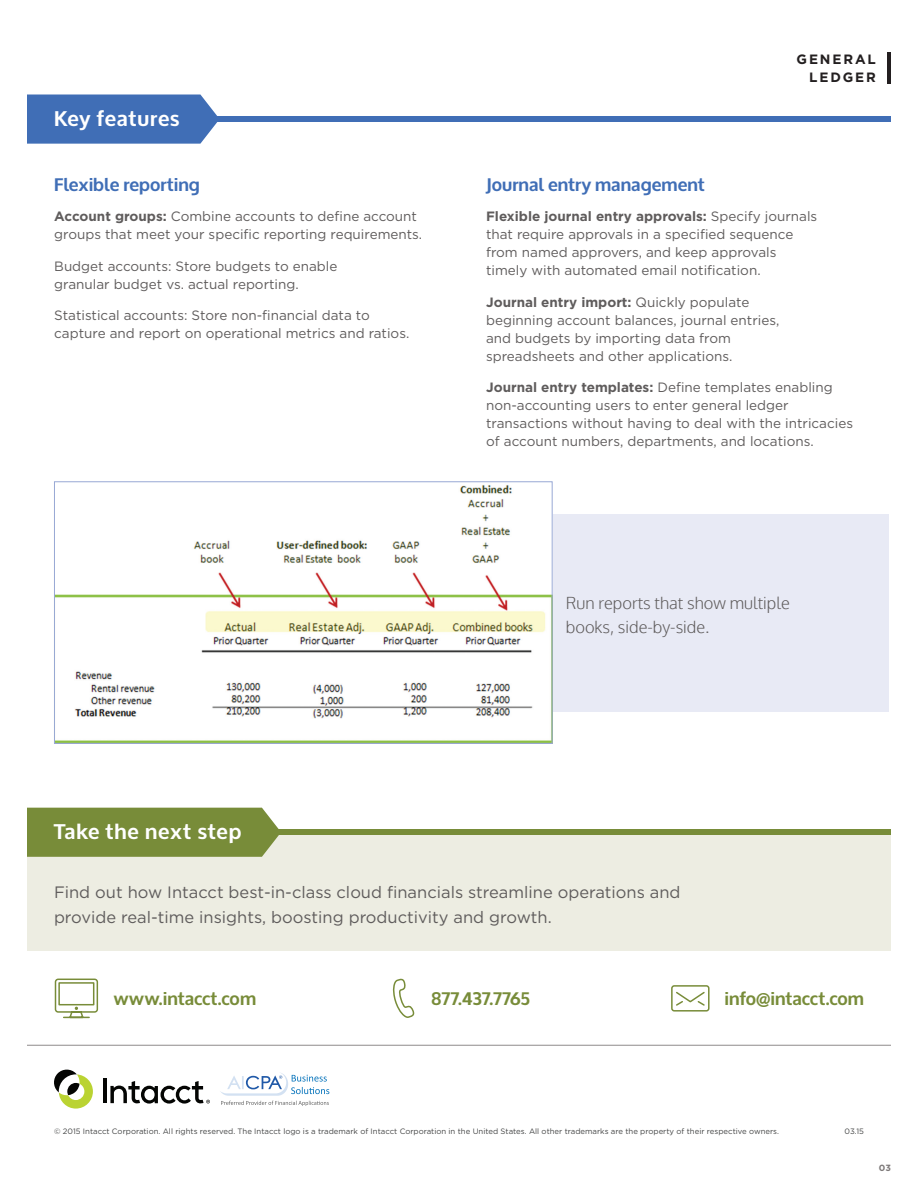
<style>
.page{position:relative;width:918px;height:1188px;background:#fff}
.page>*{position:absolute;margin:0;border:0;box-sizing:border-box;transform-origin:0 0}
.t1{font:700 21px "Oxygen";letter-spacing:.035em;color:#fff}
.t2{font:700 18px "Oxygen";color:#788c39}
.t3{font:700 18px "Oxygen";color:#406eb6}
.t4{font:16.5px/25.5px "Gotham";color:#5f5c5c}
.t5{font:300 16.5px/24px "Oxygen";color:#5f5c5c}
.t6{font:13.5px/18px "Gotham";color:#5f5c5c}
.t7{font:700 13.5px/18px "Gotham";letter-spacing:.14em;color:#231f20}
.t8{font:700 9px "Gotham";color:#7d7979}
.t9{font:7.8px "Gotham";color:#434444}
.s1{font-weight:700}
</style>
<div class="page">
<hr style="left:888px;top:52px;width:3px;height:32px;background:#231f20">
<div style="left:27px;top:116px;width:864px;height:6px;background:#406eb6"></div>
<svg style="left:27px;top:94px;width:191px;height:50px"></svg>
<div style="left:552px;top:514px;width:337px;height:197px;background:#e8eaf5"></div>
<img style="left:56px;top:485px;width:494px;height:257px">
<div style="left:54px;top:482px;width:498px;height:262px;border:1px solid #98a8d5"></div>
<hr style="left:27px;top:1045px;width:864px;height:1px;background:#8e8a8a">
<div style="left:27px;top:829px;width:864px;height:122px;background:#edede2"></div>
<div style="left:27px;top:829px;width:864px;height:6px;background:#788c39"></div>
<div style="left:27px;top:808px;width:252px;height:49px;background:#788c39"></div>
<svg style="left:54px;top:978px;width:45px;height:41px"></svg>
<svg style="left:392px;top:978px;width:23px;height:40px"></svg>
<svg style="left:671px;top:985px;width:39px;height:27px"></svg>
<hr style="left:103px;top:1079px;width:4px;height:24px;background:#040503">
<svg style="left:110px;top:1081px;width:100px;height:23px"></svg>
<svg style="left:54px;top:1069px;width:39px;height:40px"></svg>
<svg style="left:220px;top:1073px;width:109px;height:33px"></svg>
<h1 class="t1" style="left:54px;top:106px;width:127px">Key features</h1>
<h2 class="t3" style="left:54px;top:173px;width:147px">Flexible reporting</h2>
<p class="t6" style="left:54px;top:207px;width:370px"><span class="s1">Account groups:</span> Combine accounts to define account groups that meet your specific reporting requirements.</p>
<p class="t6" style="left:54px;top:257px;width:285px">Budget accounts: Store budgets to enable granular budget vs. actual reporting.</p>
<p class="t6" style="left:54px;top:306px;width:357px">Statistical accounts: Store non-financial data to capture and report on operational metrics and ratios.</p>
<p class="t7" style="left:809px;top:50px;width:64px;text-indent:-13px">General<br>Ledger</p>
<h2 class="t3" style="left:486px;top:173px;width:220px">Journal entry management</h2>
<p class="t6" style="left:486px;top:207px;width:333px"><span class="s1">Flexible journal entry approvals:</span> Specify journals that require approvals in a specified sequence from named approvers, and keep approvals timely with automated email notification.</p>
<p class="t6" style="left:486px;top:293px;width:295px"><span class="s1">Journal entry import:</span> Quickly populate beginning account balances, journal entries, and budgets by importing data from spreadsheets and other applications.</p>
<p class="t6" style="left:486px;top:378px;width:368px"><span class="s1">Journal entry templates:</span> Define templates enabling non-accounting users to enter general ledger transactions without having to deal with the intricacies of account numbers, departments, and locations.</p>
<p class="t5" style="left:566px;top:592px;width:225px">Run reports that show multiple books, side-by-side.</p>
<h1 class="t1" style="left:54px;top:819px;width:189px">Take the next step</h1>
<p class="t4" style="left:54px;top:879px;width:628px">Find out how Intacct best-in-class cloud financials streamline operations and provide real-time insights, boosting productivity and growth.</p>
<h2 class="t2" style="left:114px;top:987px;width:144px">www.intacct.com</h2>
<h2 class="t2" style="left:432px;top:987px;width:100px">877.437.7765</h2>
<h2 class="t2" style="left:725px;top:987px;width:141px">info@intacct.com</h2>
<p class="t9" style="left:54px;top:1126px;width:727px">© 2015 Intacct Corporation. All rights reserved. The Intacct logo is a trademark of Intacct Corporation in the United States. All other trademarks are the property of their respective owners.</p>
<p class="t9" style="left:845px;top:1126px;width:21px">03.15</p>
<p class="t8" style="left:879px;top:1162px;width:14px">03</p>
</div>
